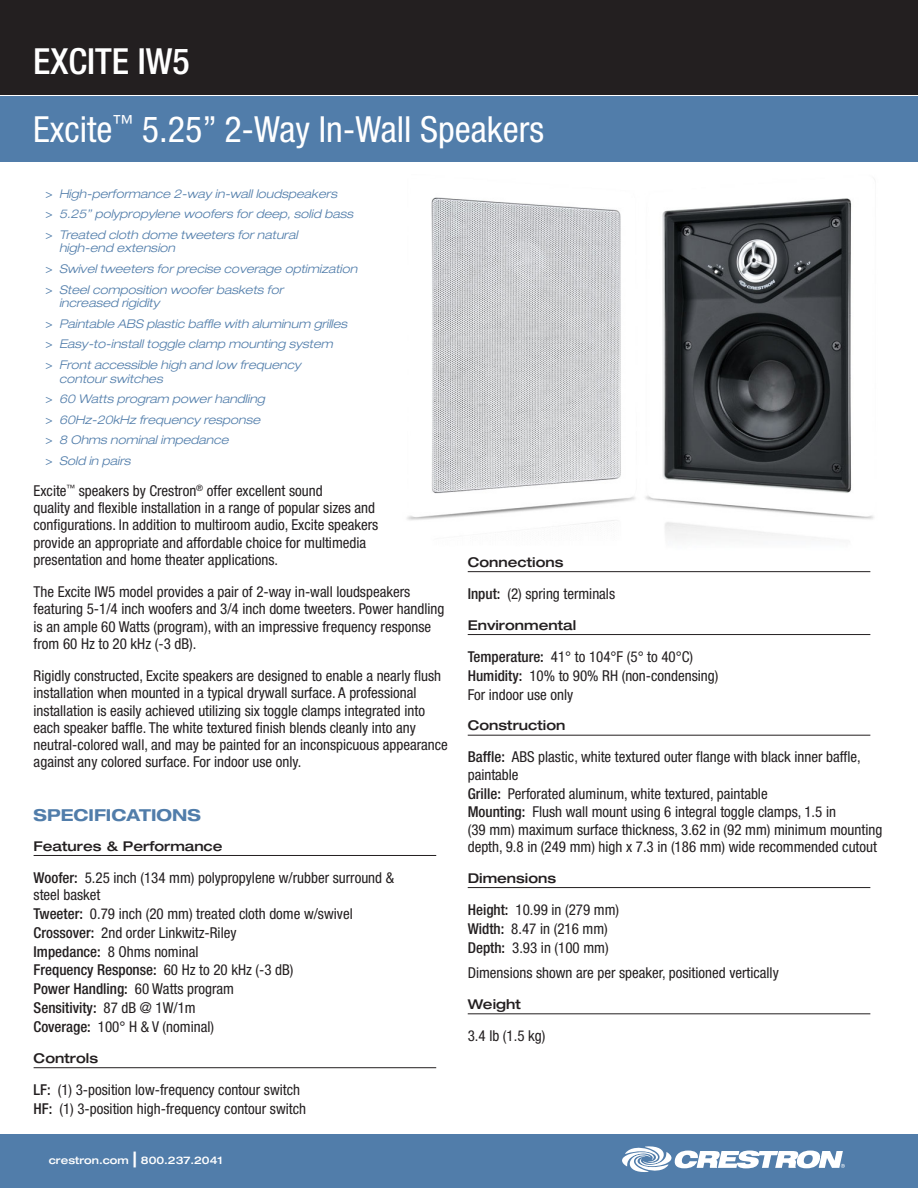
<style>
.page{position:relative;width:918px;height:1188px;background:#fff}
.page>*{position:absolute;margin:0;border:0;box-sizing:border-box;transform-origin:0 0}
.t1{font:condensed 36px "Helvetica Neue LT Std";color:#fff}
.t2{font:500 condensed 36px "Helvetica Neue LT Std";color:#fff}
.SPECIFICATIONS_title{font:700 expanded 16.5px "Helvetica Neue LT Std";color:#517daa}
.spec_description{font:condensed 15px/17.2px "Helvetica Neue LT Std";color:#231f20}
.spec_description-2{font:500 condensed 15px "Helvetica Neue LT Std";color:#231f20}
.spec_header{font:500 expanded 13.5px "Helvetica Neue LT Std";color:#231f20}
.key_features{font:italic 300 expanded 12px/13.8px "Helvetica Neue LT Std";color:#517daa}
.t3{font:500 expanded 10.5px "Helvetica Neue LT Std";color:#fff}
.s1{font-weight:400;font-style:normal;font-stretch:condensed}
.s2{font-weight:500}
.s3{font-weight:400}
.s4{font-size:21px}
</style>
<div class="page">
<div style="left:0;top:0;width:918px;height:94px;background:#231f20"></div>
<div style="left:0;top:96px;width:918px;height:65px;background:#517daa"></div>
<div style="left:0;top:1134px;width:918px;height:54px;background:#517daa"></div>
<svg style="left:622px;top:1146px;width:223px;height:26px"></svg>
<img style="left:407px;top:179px;width:468px;height:360px">
<hr style="left:34px;top:855px;width:402px;height:1px;background:#231f20">
<hr style="left:34px;top:1067px;width:402px;height:1px;background:#231f20">
<hr style="left:468px;top:571px;width:402px;height:1px;background:#231f20">
<hr style="left:468px;top:634px;width:402px;height:1px;background:#231f20">
<hr style="left:468px;top:735px;width:402px;height:1px;background:#231f20">
<hr style="left:468px;top:887px;width:402px;height:1px;background:#231f20">
<hr style="left:468px;top:1013px;width:402px;height:1px;background:#231f20">
<p class="t2" style="left:33px;top:40px;width:158px">EXCITE IW5</p>
<p class="t1" style="left:33px;top:108px;width:512px">Excite<sup>™</sup> 5.25” 2-Way In-Wall Speakers</p>
<p class="key_features" style="left:46px;top:187px;width:293px"><span class="s1">&gt;</span> High-performance 2-way in-wall loudspeakers</p>
<p class="key_features" style="left:46px;top:207px;width:309px"><span class="s1">&gt;</span> 5.25” polypropylene woofers for deep, solid bass</p>
<p class="key_features" style="left:59px;top:228px;width:240px;text-indent:-14px"><span class="s1">&gt;</span> Treated cloth dome tweeters for natural high-end extension</p>
<p class="key_features" style="left:46px;top:262px;width:313px"><span class="s1">&gt;</span> Swivel tweeters for precise coverage optimization</p>
<p class="key_features" style="left:59px;top:283px;width:226px;text-indent:-14px"><span class="s1">&gt;</span> Steel composition woofer baskets for increased rigidity</p>
<p class="key_features" style="left:46px;top:317px;width:303px"><span class="s1">&gt;</span> Paintable ABS plastic baffle with aluminum grilles</p>
<p class="key_features" style="left:46px;top:338px;width:289px"><span class="s1">&gt;</span> Easy-to-install toggle clamp mounting system</p>
<p class="key_features" style="left:59px;top:358px;width:243px;text-indent:-14px"><span class="s1">&gt;</span> Front accessible high and low frequency contour switches</p>
<p class="key_features" style="left:46px;top:392px;width:221px"><span class="s1">&gt;</span> 60 Watts program power handling</p>
<p class="key_features" style="left:46px;top:413px;width:216px"><span class="s1">&gt;</span> 60Hz-20kHz frequency response</p>
<p class="key_features" style="left:46px;top:434px;width:184px"><span class="s1">&gt;</span> 8 Ohms nominal impedance</p>
<p class="key_features" style="left:46px;top:454px;width:86px"><span class="s1">&gt;</span> Sold in pairs</p>
<p class="spec_description" style="left:34px;top:482px;width:346px">Excite<sup>™</sup> speakers by Crestron<sup>®</sup> offer excellent sound<br>quality and flexible installation in a range of popular sizes and configurations. In addition to multiroom audio, Excite speakers provide an appropriate and affordable choice for multimedia presentation and home theater applications.</p>
<p class="spec_description" style="left:34px;top:583px;width:412px">The Excite IW5 model provides a pair of 2-way in-wall loudspeakers featuring 5-1/4 inch woofers and 3/4 inch dome tweeters. Power handling is an ample 60 Watts (program), with an impressive frequency response from 60 Hz to 20 kHz (-3 dB).</p>
<p class="spec_description" style="left:34px;top:667px;width:416px">Rigidly constructed, Excite speakers are designed to enable a nearly flush installation when mounted in a typical drywall surface. A professional installation is easily achieved utilizing six toggle clamps integrated into each speaker baffle. The white textured finish blends cleanly into any neutral-colored wall, and may be painted for an inconspicuous appearance against any colored surface. For indoor use only.</p>
<p class="SPECIFICATIONS_title" style="left:34px;top:805px;width:169px">SPECIFICATIONS</p>
<p class="spec_header" style="left:34px;top:837px;width:191px">Features &amp; Performance</p>
<p class="spec_description" style="left:34px;top:869px;width:362px"><span class="s2">Woofer:</span> 5.25 inch (134 mm) polypropylene w/rubber surround &amp; steel basket</p>
<p class="spec_description" style="left:34px;top:905px;width:321px"><span class="s2">Tweeter:</span> 0.79 inch (20 mm) treated cloth dome w/swivel</p>
<p class="spec_description" style="left:34px;top:924px;width:204px"><span class="s2">Crossover:</span> 2nd order Linkwitz-Riley</p>
<p class="spec_description" style="left:34px;top:943px;width:166px"><span class="s2">Impedance:</span> 8 Ohms nominal</p>
<p class="spec_description-2" style="left:34px;top:961px;width:261px">Frequency Response: <span class="s3">60 Hz to 20 kHz (-3 dB)</span></p>
<p class="spec_description-2" style="left:34px;top:980px;width:202px">Power Handling: <span class="s3">60 Watts program</span></p>
<p class="spec_description-2" style="left:34px;top:999px;width:164px">Sensitivity: <span class="s3">87 dB @ 1W/1m</span></p>
<p class="spec_description" style="left:34px;top:1018px;width:182px"><span class="s2">Coverage:</span> 100° H &amp; V (nominal)</p>
<p class="spec_header" style="left:34px;top:1050px;width:66px">Controls</p>
<p class="spec_description" style="left:34px;top:1081px;width:268px"><span class="s2">LF:</span> (1) 3-position low-frequency contour switch</p>
<p class="spec_description" style="left:34px;top:1100px;width:274px"><span class="s2">HF:</span> (1) 3-position high-frequency contour switch</p>
<p class="t3" style="left:49px;top:1153px;width:175px">crestron.com <span class="s4">|</span> 800.237.2041</p>
<p class="spec_header" style="left:468px;top:553px;width:97px">Connections</p>
<p class="spec_description" style="left:468px;top:585px;width:149px"><span class="s2">Input:</span> (2) spring terminals</p>
<p class="spec_header" style="left:468px;top:616px;width:110px">Environmental</p>
<p class="spec_description" style="left:468px;top:648px;width:227px"><span class="s2">Temperature:</span> 41° to 104°F (5° to 40°C)</p>
<p class="spec_description" style="left:468px;top:667px;width:252px"><span class="s2">Humidity:</span> 10% to 90% RH (non-condensing)</p>
<p class="spec_description" style="left:468px;top:686px;width:107px">For indoor use only</p>
<p class="spec_header" style="left:468px;top:717px;width:99px">Construction</p>
<p class="spec_description" style="left:468px;top:748px;width:395px"><span class="s2">Baffle:</span> ABS plastic, white textured outer flange with black inner baffle, paintable</p>
<p class="spec_description" style="left:468px;top:785px;width:301px"><span class="s2">Grille:</span> Perforated aluminum, white textured, paintable</p>
<p class="spec_description" style="left:468px;top:803px;width:416px"><span class="s2">Mounting:</span> Flush wall mount using 6 integral toggle clamps, 1.5 in<br>(39 mm) maximum surface thickness, 3.62 in (92 mm) minimum mounting depth, 9.8 in (249 mm) high x 7.3 in (186 mm) wide recommended cutout</p>
<p class="spec_header" style="left:468px;top:869px;width:90px">Dimensions</p>
<p class="spec_description" style="left:468px;top:901px;width:153px"><span class="s2">Height:</span> 10.99 in (279 mm)</p>
<p class="spec_description" style="left:468px;top:920px;width:142px"><span class="s2">Width:</span> 8.47 in (216 mm)</p>
<p class="spec_description" style="left:468px;top:939px;width:142px"><span class="s2">Depth:</span> 3.93 in (100 mm)</p>
<p class="spec_description" style="left:468px;top:964px;width:313px">Dimensions shown are per speaker, positioned vertically</p>
<p class="spec_header" style="left:468px;top:996px;width:55px">Weight</p>
<p class="spec_description" style="left:468px;top:1027px;width:79px">3.4 lb (1.5 kg)</p>
</div>
